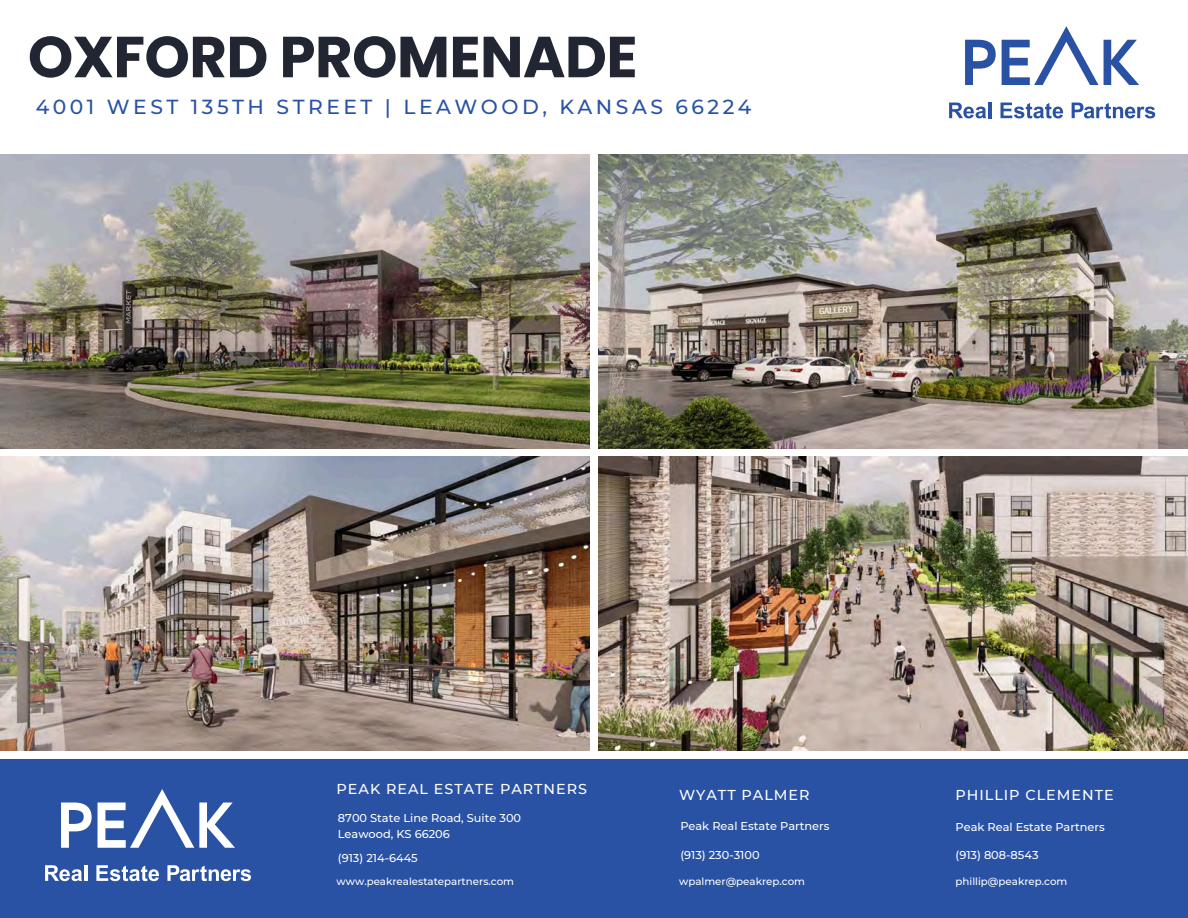
<style>
.page{position:relative;width:1188px;height:918px;background:#fff}
.page>*{position:absolute;margin:0;border:0;box-sizing:border-box;transform-origin:0 0}
.t1{font:700 57.75px "Poppins";letter-spacing:-.01em;color:#222632}
.t2{font:500 20.25px "Montserrat";letter-spacing:.175em;color:#2952a4}
.t3{font:500 14.4px "Montserrat";letter-spacing:.07em;color:#fff}
.t4{font:500 11.4px/15.8px "Montserrat";color:#fff}
.t5{font:500 10.2px "Montserrat";color:#fff}
</style>
<div class="page">
<div style="left:0;top:759px;width:1188px;height:159px;background:#2952a4"></div>
<svg style="left:45px;top:865px;width:37px;height:16px"></svg>
<hr style="left:84px;top:865px;width:3px;height:16px;background:#fff">
<svg style="left:61px;top:803px;width:31px;height:45px"></svg>
<svg style="left:96px;top:865px;width:63px;height:16px"></svg>
<svg style="left:98px;top:789px;width:137px;height:59px"></svg>
<svg style="left:167px;top:865px;width:84px;height:16px"></svg>
<svg style="left:949px;top:103px;width:37px;height:15px"></svg>
<hr style="left:988px;top:103px;width:3px;height:15px;background:#2952a4">
<svg style="left:965px;top:40px;width:31px;height:45px"></svg>
<svg style="left:1000px;top:103px;width:63px;height:15px"></svg>
<svg style="left:1002px;top:26px;width:137px;height:59px"></svg>
<svg style="left:1072px;top:103px;width:83px;height:15px"></svg>
<img style="left:0;top:155px;width:590px;height:293px">
<img style="left:598px;top:155px;width:590px;height:293px">
<img style="left:0;top:457px;width:590px;height:293px">
<img style="left:598px;top:457px;width:590px;height:293px">
<h1 class="t1" style="left:28px;top:17px;width:611px">OXFORD PROMENADE</h1>
<h2 class="t2" style="left:36px;top:95px;width:717px">4001 WEST 135TH STREET | LEAWOOD, KANSAS 66224</h2>
<p class="t3" style="left:337px;top:780px;width:252px">PEAK REAL ESTATE PARTNERS</p>
<p class="t4" style="left:338px;top:810px;width:185px">8700 State Line Road, Suite 300<br>Leawood, KS 66206</p>
<p class="t4" style="left:338px;top:850px;width:81px">(913) 214-6445</p>
<p class="t5" style="left:337px;top:875px;width:179px">www.peakrealestatepartners.com</p>
<p class="t3" style="left:679px;top:786px;width:132px">WYATT PALMER</p>
<p class="t4" style="left:680px;top:818px;width:151px">Peak Real Estate Partners</p>
<p class="t4" style="left:680px;top:847px;width:81px">(913) 230-3100</p>
<p class="t5" style="left:679px;top:875px;width:127px">wpalmer@peakrep.com</p>
<p class="t3" style="left:956px;top:787px;width:160px">PHILLIP CLEMENTE</p>
<p class="t4" style="left:956px;top:819px;width:151px">Peak Real Estate Partners</p>
<p class="t4" style="left:956px;top:847px;width:85px">(913) 808-8543</p>
<p class="t5" style="left:956px;top:875px;width:113px">phillip@peakrep.com</p>
</div>
